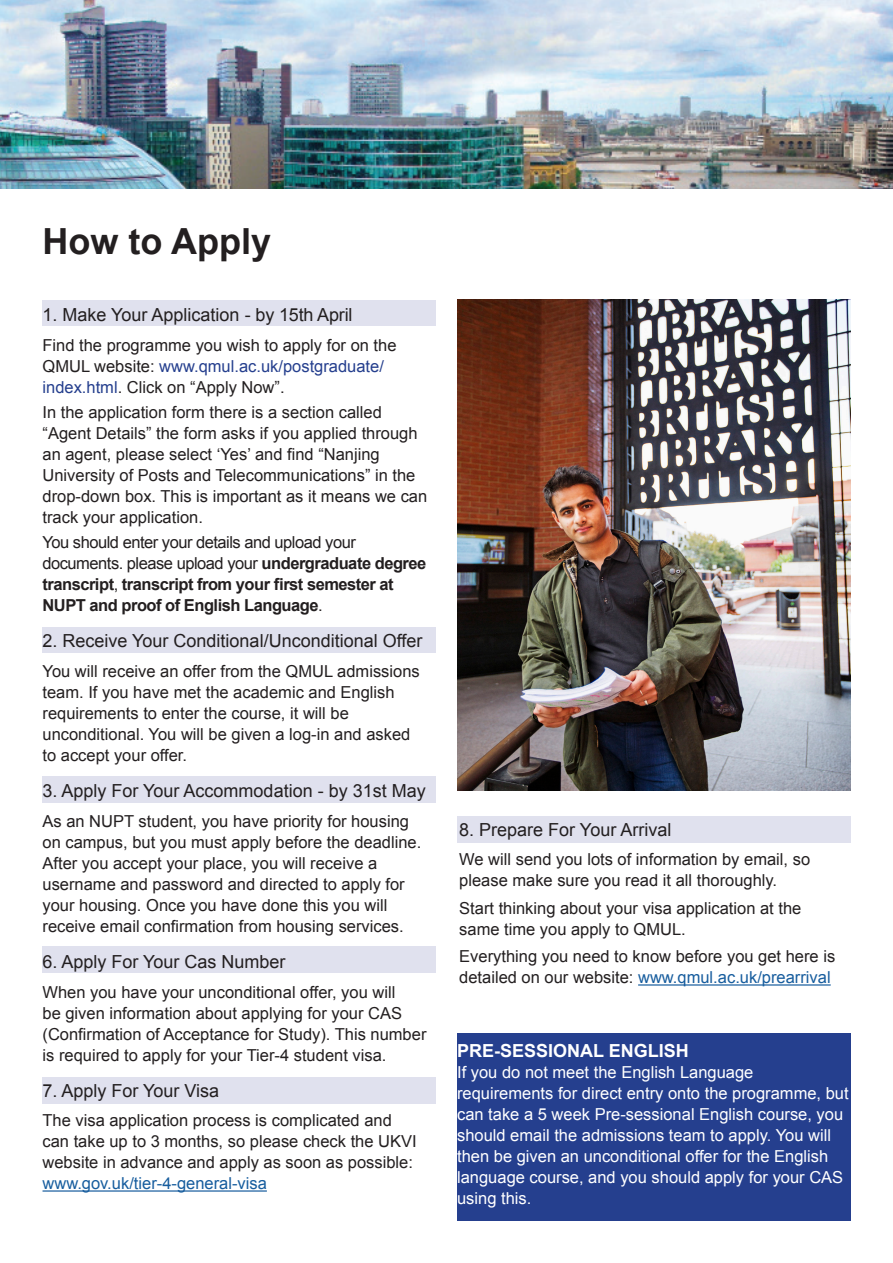
<style>
.page{position:relative;width:893px;height:1263px;background:#fff}
.page>*{position:absolute;margin:0;border:0;box-sizing:border-box;transform-origin:0 0}
.Text{font:700 36px "Arial";color:#231f20}
.bold_gap{font:18px "Arial";color:#231f20}
.Minor_Heading{font:18px "Arial";color:#231f20}
.t1{font:700 18px "Arial";color:#fff}
.Text-2{font:16.5px/21px "Arial";color:#231f20}
.Text-3{font:16.5px/21px "Arial";color:#fff}
.bold_gap-2{font:16.5px/21px "Arial";color:#231f20}
.Text-4{font:700 16.5px/21px "Arial";letter-spacing:-.03em;color:#231f20}
.s1{color:#253f8e}
.s2{font-weight:400}
.s3{color:#175d9e}
</style>
<div class="page">
<div style="left:457px;top:1033px;width:393px;height:187px;background:#253f8e"></div>
<img style="left:0;top:0;width:893px;height:188px">
<div style="left:457px;top:816px;width:393px;height:27px;background:#e0e1ee"></div>
<div style="left:43px;top:776px;width:393px;height:26px;background:#e0e1ee"></div>
<div style="left:43px;top:1077px;width:393px;height:26px;background:#e0e1ee"></div>
<div style="left:43px;top:946px;width:393px;height:26px;background:#e0e1ee"></div>
<div style="left:43px;top:627px;width:393px;height:26px;background:#e0e1ee"></div>
<div style="left:43px;top:300px;width:393px;height:25px;background:#e0e1ee"></div>
<hr style="left:43px;top:1190px;width:224px;height:1px;background:#175d9e">
<hr style="left:638px;top:984px;width:193px;height:1px;background:#175d9e">
<img style="left:457px;top:300px;width:393px;height:491px">
<p class="Text" style="left:43px;top:216px;width:230px">How to Apply</p>
<p class="Minor_Heading" style="left:43px;top:303px;width:312px">1. Make Your Application - by 15th April</p>
<p class="Text-2" style="left:43px;top:334px;width:355px">Find the programme you wish to apply for on the<br>QMUL website: <span class="s1">www.qmul.ac.uk/postgraduate/ index.html</span>. Click on “Apply Now”.</p>
<p class="Text-2" style="left:43px;top:402px;width:386px">In the application form there is a section called “Agent Details” the form asks if you applied through an agent, please select ‘Yes’ and find “Nanjing University of Posts and Telecommunications” in the drop-down box. This is important as it means we can track your application.</p>
<p class="Text-4" style="left:43px;top:532px;width:385px"><span class="s2">You should enter your details and upload your documents. please upload your</span> undergraduate degree transcript<span class="s2">,</span> transcript from your first semester at NUPT and proof of English Language<span class="s2">.</span></p>
<p class="bold_gap" style="left:43px;top:629px;width:381px">2. Receive Your Conditional/Unconditional Offer</p>
<p class="Text-2" style="left:43px;top:660px;width:379px">You will receive an offer from the QMUL admissions team. If you have met the academic and English requirements to enter the course, it will be unconditional. You will be given a log-in and asked to accept your offer.</p>
<p class="bold_gap" style="left:43px;top:779px;width:385px">3. Apply For Your Accommodation - by 31st May</p>
<p class="Text-2" style="left:43px;top:810px;width:380px">As an NUPT student, you have priority for housing on campus, but you must apply before the deadline.<br>After you accept your place, you will receive a username and password and directed to apply for your housing. Once you have done this you will receive email confirmation from housing services.</p>
<p class="bold_gap" style="left:43px;top:950px;width:245px">6. Apply For Your Cas Number</p>
<p class="bold_gap-2" style="left:43px;top:981px;width:385px">When you have your unconditional offer, you will<br>be given information about applying for your CAS (Confirmation of Acceptance for Study). This number is required to apply for your Tier-4 student visa.</p>
<p class="bold_gap" style="left:43px;top:1078px;width:178px">7. Apply For Your Visa</p>
<p class="Text-2" style="left:43px;top:1110px;width:376px">The visa application process is complicated and can take up to 3 months, so please check the UKVI website in advance and apply as soon as possible: <span class="s3">www.gov.uk/tier-4-general-visa</span></p>
<p class="bold_gap" style="left:459px;top:817px;width:214px">8. Prepare For Your Arrival</p>
<p class="Text-2" style="left:459px;top:849px;width:352px">We will send you lots of information by email, so please make sure you read it all thoroughly.</p>
<p class="Text-2" style="left:459px;top:897px;width:344px">Start thinking about your visa application at the same time you apply to QMUL.</p>
<p class="Text-2" style="left:459px;top:946px;width:378px">Everything you need to know before you get here is detailed on our website: <span class="s3">www.qmul.ac.uk/prearrival</span></p>
<p class="t1" style="left:457px;top:1038px;width:233px">PRE-SESSIONAL ENGLISH</p>
<p class="Text-3" style="left:457px;top:1062px;width:393px">If you do not meet the English Language requirements for direct entry onto the programme, but can take a 5 week Pre-sessional English course, you should email the admissions team to apply. You will then be given an unconditional offer for the English language course, and you should apply for your CAS using this.</p>
</div>
